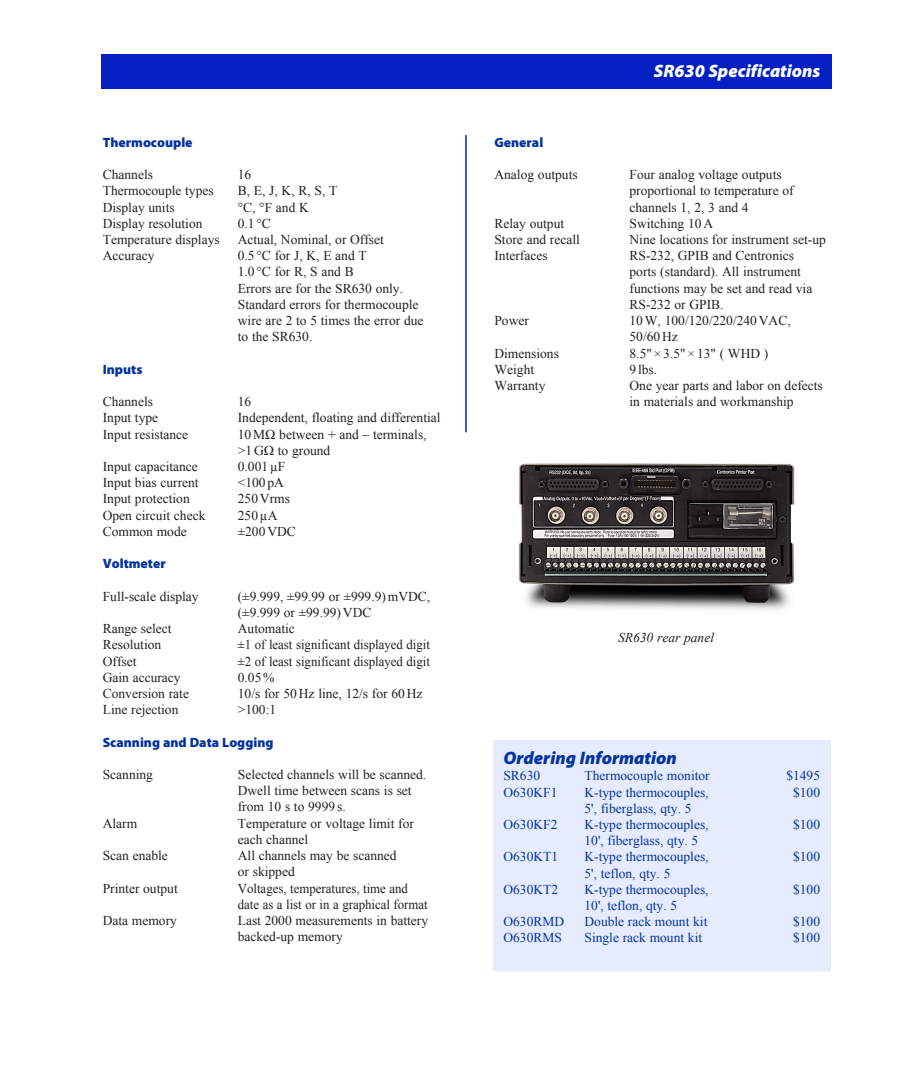
<style>
.page{position:relative;width:905px;height:1072px;background:#fff}
.page>*{position:absolute;margin:0;border:0;box-sizing:border-box;transform-origin:0 0}
.t1{font:italic 900 18px "Myriad Pro";color:#fff}
.t2{font:italic 900 18px "Myriad Pro";color:#0332a0}
.t3{font:13.5px/16.2px "Times New Roman";color:#231f20}
.t4{font:13.5px "Times New Roman";color:#0332a0}
.t5{font:13.5px/16.2px "Times New Roman";color:#231f20;scale:.95 1}
.t6{font:900 13.5px "Myriad Pro";color:#0332a0}
.t7{font:italic 13.5px "Times New Roman";color:#231f20}
</style>
<div class="page">
<div style="left:101px;top:54px;width:730px;height:35px;background:#041fc2"></div>
<hr style="left:465px;top:135px;width:1px;height:297px;background:#031fc2">
<div style="left:493px;top:740px;width:337px;height:230px;background:#e6ecfd"></div>
<img style="left:518px;top:463px;width:277px;height:147px">
<p class="t6" style="left:103px;top:134px;width:91px">Thermocouple</p>
<p class="t3" style="left:103px;top:166px;width:52px">Channels</p>
<p class="t3" style="left:238px;top:166px;width:15px">16</p>
<p class="t3" style="left:103px;top:182px;width:112px">Thermocouple types</p>
<p class="t3" style="left:238px;top:182px;width:101px">B, E, J, K, R, S, T</p>
<p class="t3" style="left:103px;top:199px;width:73px">Display units</p>
<p class="t3" style="left:238px;top:199px;width:73px">°C, °F and K</p>
<p class="t3" style="left:103px;top:215px;width:101px">Display resolution</p>
<p class="t3" style="left:238px;top:215px;width:35px">0.1 °C</p>
<p class="t3" style="left:103px;top:231px;width:118px">Temperature displays</p>
<p class="t3" style="left:238px;top:231px;width:148px">Actual, Nominal, or Offset</p>
<p class="t3" style="left:103px;top:247px;width:53px">Accuracy</p>
<p class="t3" style="left:238px;top:247px;width:187px">0.5 °C for J, K, E and T<br>1.0 °C for R, S and B<br>Errors are for the SR630 only.<br>Standard errors for thermocouple wire are 2 to 5 times the error due to the SR630.</p>
<p class="t6" style="left:103px;top:361px;width:41px">Inputs</p>
<p class="t3" style="left:103px;top:393px;width:52px">Channels</p>
<p class="t3" style="left:238px;top:393px;width:15px">16</p>
<p class="t3" style="left:103px;top:409px;width:57px">Input type</p>
<p class="t3" style="left:238px;top:409px;width:204px">Independent, floating and differential</p>
<p class="t3" style="left:103px;top:425px;width:87px">Input resistance</p>
<p class="t3" style="left:238px;top:425px;width:190px">10MΩ between + and – terminals, &gt;1GΩ to ground</p>
<p class="t3" style="left:103px;top:458px;width:97px">Input capacitance</p>
<p class="t3" style="left:238px;top:458px;width:49px">0.001µF</p>
<p class="t3" style="left:103px;top:474px;width:97px">Input bias current</p>
<p class="t3" style="left:238px;top:474px;width:48px">&lt;100 pA</p>
<p class="t3" style="left:103px;top:490px;width:88px">Input protection</p>
<p class="t3" style="left:238px;top:490px;width:54px">250Vrms</p>
<p class="t3" style="left:103px;top:506px;width:104px">Open circuit check</p>
<p class="t3" style="left:238px;top:506px;width:41px">250µA</p>
<p class="t3" style="left:103px;top:523px;width:85px">Common mode</p>
<p class="t3" style="left:238px;top:523px;width:60px">±200VDC</p>
<p class="t6" style="left:103px;top:556px;width:65px">Voltmeter</p>
<p class="t3" style="left:103px;top:587px;width:97px">Full-scale display</p>
<p class="t3" style="left:238px;top:587px;width:194px">(±9.999, ±99.99 or ±999.9)mVDC, (±9.999 or ±99.99)VDC</p>
<p class="t3" style="left:103px;top:620px;width:70px">Range select</p>
<p class="t3" style="left:238px;top:620px;width:58px">Automatic</p>
<p class="t3" style="left:103px;top:636px;width:60px">Resolution</p>
<p class="t5" style="left:238px;top:636px;width:204px">±1 of least significant displayed digit</p>
<p class="t3" style="left:103px;top:652px;width:35px">Offset</p>
<p class="t5" style="left:238px;top:652px;width:204px">±2 of least significant displayed digit</p>
<p class="t3" style="left:103px;top:668px;width:79px">Gain accuracy</p>
<p class="t3" style="left:238px;top:668px;width:38px">0.05%</p>
<p class="t3" style="left:103px;top:685px;width:88px">Conversion rate</p>
<p class="t3" style="left:238px;top:685px;width:186px">10/s for 50Hz line, 12/s for 60Hz</p>
<p class="t3" style="left:103px;top:701px;width:77px">Line rejection</p>
<p class="t3" style="left:238px;top:701px;width:40px">&gt;100:1</p>
<p class="t6" style="left:103px;top:734px;width:172px">Scanning and Data Logging</p>
<p class="t3" style="left:103px;top:766px;width:52px">Scanning</p>
<p class="t3" style="left:238px;top:766px;width:190px">Selected channels will be scanned.<br>Dwell time between scans is set from 10 s to 9999 s.</p>
<p class="t3" style="left:103px;top:814px;width:36px">Alarm</p>
<p class="t3" style="left:238px;top:814px;width:178px">Temperature or voltage limit for each channel</p>
<p class="t3" style="left:103px;top:847px;width:67px">Scan enable</p>
<p class="t3" style="left:238px;top:847px;width:160px">All channels may be scanned or skipped</p>
<p class="t3" style="left:103px;top:879px;width:76px">Printer output</p>
<p class="t5" style="left:238px;top:879px;width:201px">Voltages, temperatures, time and date as a list or in a graphical format</p>
<p class="t3" style="left:103px;top:911px;width:76px">Data memory</p>
<p class="t3" style="left:238px;top:911px;width:192px">Last 2000 measurements in battery backed-up memory</p>
<h1 class="t1" style="left:654px;top:61px;width:168px">SR630 Specifications</h1>
<p class="t6" style="left:494px;top:134px;width:50px">General</p>
<p class="t3" style="left:494px;top:166px;width:85px">Analog outputs</p>
<p class="t3" style="left:629px;top:166px;width:166px">Four analog voltage outputs proportional to temperature of channels 1, 2, 3 and 4</p>
<p class="t3" style="left:494px;top:215px;width:71px">Relay output</p>
<p class="t3" style="left:629px;top:215px;width:85px">Switching 10A</p>
<p class="t3" style="left:494px;top:231px;width:87px">Store and recall</p>
<p class="t3" style="left:629px;top:231px;width:198px">Nine locations for instrument set-up</p>
<p class="t3" style="left:494px;top:247px;width:55px">Interfaces</p>
<p class="t3" style="left:629px;top:247px;width:184px">RS-232, GPIB and Centronics ports (standard). All instrument functions may be set and read via<br>RS-232 or GPIB.</p>
<p class="t3" style="left:494px;top:312px;width:36px">Power</p>
<p class="t3" style="left:629px;top:312px;width:163px">10W, 100/120/220/240VAC,<br>50/60Hz</p>
<p class="t3" style="left:494px;top:344px;width:66px">Dimensions</p>
<p class="t3" style="left:629px;top:344px;width:140px">8.5"×3.5"×13" ( WHD )</p>
<p class="t3" style="left:494px;top:361px;width:41px">Weight</p>
<p class="t3" style="left:629px;top:361px;width:29px">9 lbs.</p>
<p class="t3" style="left:494px;top:377px;width:52px">Warranty</p>
<p class="t3" style="left:629px;top:377px;width:195px">One year parts and labor on defects in materials and workmanship</p>
<p class="t7" style="left:618px;top:628px;width:97px">SR630 rear panel</p>
<h1 class="t2" style="left:503px;top:747px;width:175px">Ordering Information</h1>
<p class="t4" style="left:503px;top:766px;width:38px">SR630</p>
<p class="t4" style="left:584px;top:766px;width:127px">Thermocouple monitor</p>
<p class="t4" style="left:786px;top:766px;width:35px">$1495</p>
<p class="t4" style="left:503px;top:782px;width:55px">O630KF1</p>
<p class="t4" style="left:584px;top:782px;width:126px">K-type thermocouples,</p>
<p class="t4" style="left:793px;top:782px;width:28px">$100</p>
<p class="t4" style="left:584px;top:799px;width:108px">5', fiberglass, qty. 5</p>
<p class="t4" style="left:503px;top:815px;width:55px">O630KF2</p>
<p class="t4" style="left:584px;top:815px;width:126px">K-type thermocouples,</p>
<p class="t4" style="left:793px;top:815px;width:28px">$100</p>
<p class="t4" style="left:584px;top:831px;width:115px">10', fiberglass, qty. 5</p>
<p class="t4" style="left:503px;top:847px;width:56px">O630KT1</p>
<p class="t4" style="left:584px;top:847px;width:126px">K-type thermocouples,</p>
<p class="t4" style="left:793px;top:847px;width:28px">$100</p>
<p class="t4" style="left:584px;top:863px;width:87px">5', teflon, qty. 5</p>
<p class="t4" style="left:503px;top:880px;width:56px">O630KT2</p>
<p class="t4" style="left:584px;top:880px;width:126px">K-type thermocouples,</p>
<p class="t4" style="left:793px;top:880px;width:28px">$100</p>
<p class="t4" style="left:584px;top:896px;width:94px">10', teflon, qty. 5</p>
<p class="t4" style="left:503px;top:912px;width:62px">O630RMD</p>
<p class="t4" style="left:584px;top:912px;width:124px">Double rack mount kit</p>
<p class="t4" style="left:793px;top:912px;width:28px">$100</p>
<p class="t4" style="left:503px;top:928px;width:60px">O630RMS</p>
<p class="t4" style="left:584px;top:928px;width:119px">Single rack mount kit</p>
<p class="t4" style="left:793px;top:928px;width:28px">$100</p>
</div>
